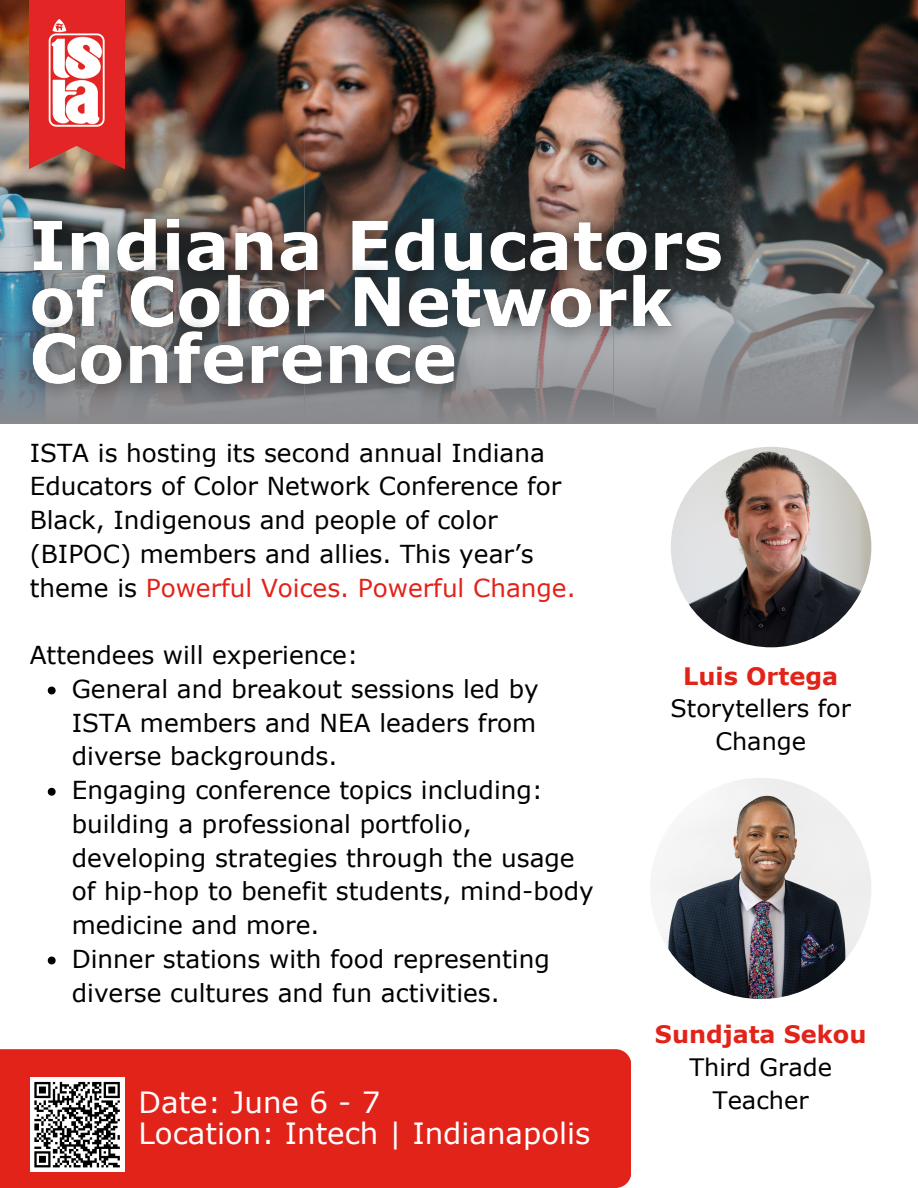
<style>
.page{position:relative;width:918px;height:1188px;background:#fff}
.page>*{position:absolute;margin:0;border:0;box-sizing:border-box;transform-origin:0 0}
.t1{font:29.25px/31.5px "Verdana";color:#fff}
.t2{font:24.75px/33.8px "Verdana";color:#000}
.t3{font:24px "Verdana";color:#000}
.t4{font:700 24px "Verdana";color:#e2231a}
.s1{color:#e2231a}
</style>
<div class="page">
<img style="left:0;top:0;width:918px;height:423px">
<img style="left:0;top:114px;width:304px;height:309px">
<img style="left:305px;top:114px;width:308px;height:309px">
<img style="left:613px;top:114px;width:305px;height:309px">
<div style="left:0;top:1049px;width:631px;height:139px;background:#e2231a"></div>
<img style="left:30px;top:0;width:94px;height:175px">
<img style="left:671px;top:447px;width:200px;height:200px;border-radius:50%">
<img style="left:3px;top:192px;width:748px;height:226px">
<svg style="left:48px;top:687px;width:8px;height:7px"></svg>
<svg style="left:48px;top:788px;width:8px;height:8px"></svg>
<svg style="left:48px;top:957px;width:8px;height:7px"></svg>
<img style="left:650px;top:778px;width:221px;height:221px;border-radius:50%">
<div style="left:30px;top:1077px;width:94px;height:95px;background:#fff"></div>
<svg style="left:34px;top:1081px;width:86px;height:87px"></svg>
<p class="t2" style="left:30px;top:435px;width:547px">ISTA is hosting its second annual Indiana Educators of Color Network Conference for Black, Indigenous and people of color (BIPOC) members and allies. This year’s theme is <span class="s1">Powerful Voices. Powerful Change.</span></p>
<p class="t2" style="left:30px;top:637px;width:330px">Attendees will experience:</p>
<p class="t2" style="left:72px;top:671px;width:468px;text-align:justify">General and breakout sessions led by ISTA members and NEA leaders from diverse backgrounds.</p>
<p class="t2" style="left:72px;top:772px;width:524px">Engaging conference topics including: building a professional portfolio, developing strategies through the usage of hip-hop to benefit students, mind-body medicine and more.</p>
<p class="t2" style="left:72px;top:941px;width:479px">Dinner stations with food representing diverse cultures and fun activities.</p>
<p class="t1" style="left:139px;top:1086px;width:453px">Date: June 6 - 7<br>Location: Intech | Indianapolis</p>
<p class="t4" style="left:683px;top:660px;width:156px">Luis Ortega</p>
<p class="t3" style="left:671px;top:693px;width:182px">Storytellers for</p>
<p class="t3" style="left:715px;top:726px;width:92px">Change</p>
<p class="t4" style="left:655px;top:1019px;width:213px">Sundjata Sekou</p>
<p class="t3" style="left:689px;top:1052px;width:144px">Third Grade</p>
<p class="t3" style="left:713px;top:1085px;width:97px">Teacher</p>
</div>
